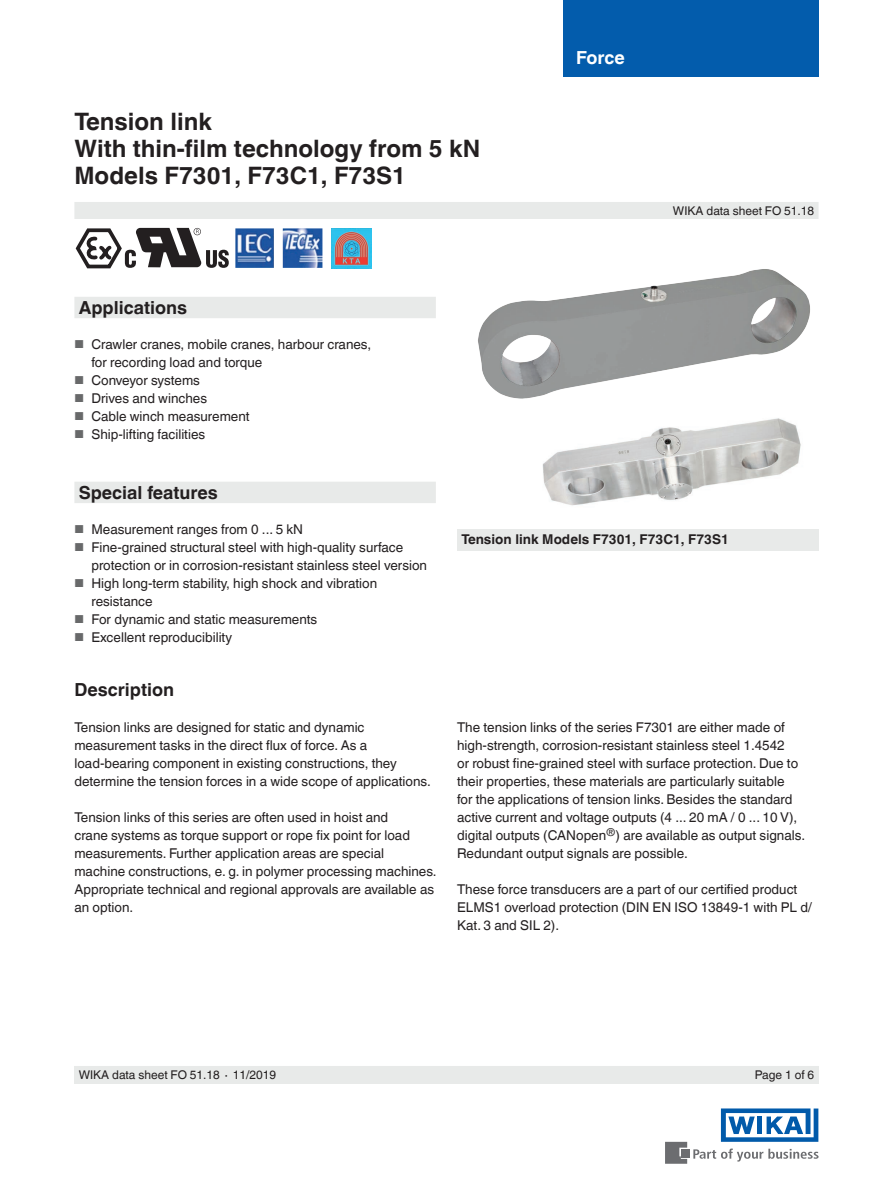
<style>
.page{position:relative;width:893px;height:1188px;background:#fff}
.page>*{position:absolute;margin:0;border:0;box-sizing:border-box;transform-origin:0 0}
.t1{font:700 24px/27px "Helvetica World";color:#231f20}
.t2{font:700 18px "Helvetica World";color:#231f20}
.t3{font:700 18px "Helvetica World";letter-spacing:-.005em;color:#fff}
.t4{font:13.5px/18px "Helvetica World";color:#231f20}
.t5{font:700 13.5px "Helvetica World";color:#231f20}
.t6{font:12px "Helvetica World";color:#231f20}
.s1{font-size:11.55px;color:#68696a}
</style>
<div class="page">
<svg style="left:693px;top:1149px;width:126px;height:13px"></svg>
<div style="left:682px;top:1150px;width:8px;height:8px;background:#6c6d70"></div>
<svg style="left:665px;top:1142px;width:22px;height:22px"></svg>
<svg style="left:721px;top:1108px;width:97px;height:34px"></svg>
<div style="left:563px;top:0;width:256px;height:77px;background:#035cac"></div>
<div style="left:74px;top:202px;width:745px;height:17px;background:#e8eae9"></div>
<div style="left:74px;top:1066px;width:745px;height:18px;background:#e8eae9"></div>
<img style="left:478px;top:269px;width:332px;height:130px">
<img style="left:542px;top:418px;width:259px;height:88px">
<img style="left:331px;top:228px;width:40px;height:40px">
<svg style="left:76px;top:228px;width:153px;height:40px"></svg>
<img style="left:235px;top:228px;width:87px;height:40px">
<svg style="left:74px;top:297px;width:362px;height:206px"></svg>
<div style="left:457px;top:529px;width:362px;height:21px;background:#e8eae9"></div>
<h1 class="t1" style="left:74px;top:108px;width:407px">Tension link<br>With thin-film technology from 5 kN<br>Models F7301, F73C1, F73S1</h1>
<h2 class="t2" style="left:79px;top:297px;width:110px">Applications</h2>
<p class="t4" style="left:91px;top:336px;width:281px;text-indent:-17px"><span class="s1">■</span> Crawler cranes, mobile cranes, harbour cranes, for recording load and torque</p>
<p class="t4" style="left:74px;top:372px;width:127px"><span class="s1">■</span> Conveyor systems</p>
<p class="t4" style="left:74px;top:390px;width:134px"><span class="s1">■</span> Drives and winches</p>
<p class="t4" style="left:74px;top:408px;width:177px"><span class="s1">■</span> Cable winch measurement</p>
<p class="t4" style="left:74px;top:426px;width:132px"><span class="s1">■</span> Ship-lifting facilities</p>
<h2 class="t3" style="left:576px;top:47px;width:50px">Force</h2>
<p class="t6" style="left:673px;top:204px;width:143px">WIKA data sheet FO 51.18</p>
<h2 class="t2" style="left:79px;top:482px;width:141px">Special features</h2>
<p class="t4" style="left:74px;top:520px;width:230px"><span class="s1">■</span> Measurement ranges from 0 ... 5 kN</p>
<p class="t4" style="left:91px;top:538px;width:337px;text-indent:-17px"><span class="s1">■</span> Fine-grained structural steel with high-quality surface protection or in corrosion-resistant stainless steel version</p>
<p class="t4" style="left:91px;top:574px;width:287px;text-indent:-17px"><span class="s1">■</span> High long-term stability, high shock and vibration resistance</p>
<p class="t4" style="left:74px;top:610px;width:244px"><span class="s1">■</span> For dynamic and static measurements</p>
<p class="t4" style="left:74px;top:628px;width:159px"><span class="s1">■</span> Excellent reproducibility</p>
<h2 class="t2" style="left:74px;top:680px;width:101px">Description</h2>
<p class="t4" style="left:74px;top:719px;width:358px">Tension links are designed for static and dynamic measurement tasks in the direct flux of force. As a load-bearing component in existing constructions, they determine the tension forces in a wide scope of applications.</p>
<p class="t4" style="left:74px;top:809px;width:364px">Tension links of this series are often used in hoist and<br>crane systems as torque support or rope fix point for load measurements. Further application areas are special machine constructions, e. g. in polymer processing machines.<br>Appropriate technical and regional approvals are available as an option.</p>
<p class="t5" style="left:461px;top:532px;width:269px">Tension link Models F7301, F73C1, F73S1</p>
<p class="t4" style="left:457px;top:719px;width:349px">The tension links of the series F7301 are either made of high-strength, corrosion-resistant stainless steel 1.4542<br>or robust fine-grained steel with surface protection. Due to their properties, these materials are particularly suitable<br>for the applications of tension links. Besides the standard active current and voltage outputs (4 ... 20 mA / 0 ... 10 V), digital outputs (CANopen<sup>®</sup>) are available as output signals.<br>Redundant output signals are possible.</p>
<p class="t4" style="left:457px;top:881px;width:356px">These force transducers are a part of our certified product<br>ELMS1 overload protection (DIN EN ISO 13849-1 with PL d/<br>Kat. 3 and SIL 2).</p>
<p class="t6" style="left:79px;top:1068px;width:199px">WIKA data sheet FO 51.18 ∙ 11/2019</p>
<p class="t6" style="left:755px;top:1068px;width:61px">Page 1 of 6</p>
</div>
